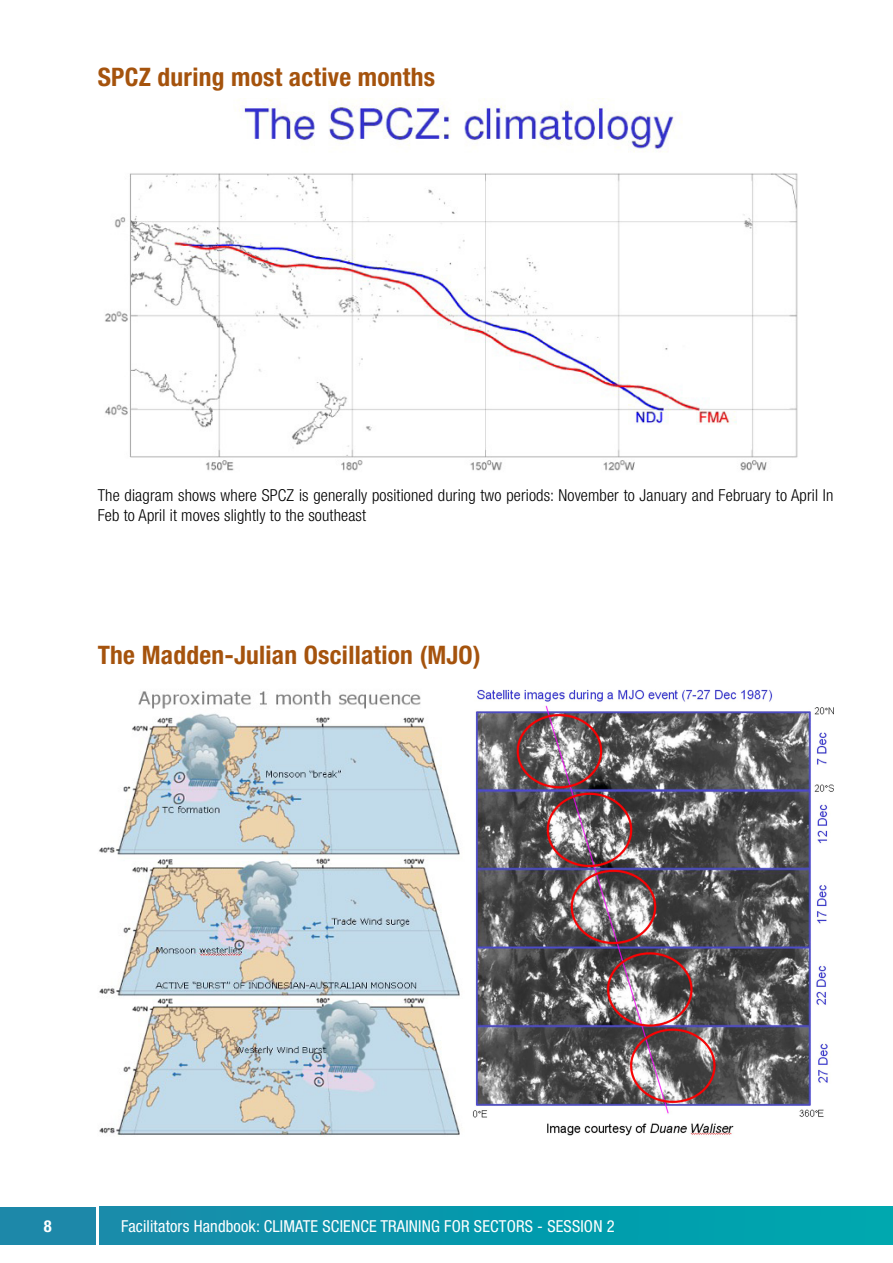
<style>
.page{position:relative;width:893px;height:1263px;background:#fff}
.page>*{position:absolute;margin:0;border:0;box-sizing:border-box;transform-origin:0 0}
.t1{font:700 condensed 25.5px "Helvetica Neue LT Pro";letter-spacing:.01em;color:#a5530d}
.t2{font:300 condensed 16.5px/19.8px "Helvetica Neue LT Pro";letter-spacing:.01em;color:#000}
.t3{font:condensed 16.5px "Helvetica Neue LT Pro";letter-spacing:.01em;color:#fff}
.t4{font:700 condensed 16.5px "Helvetica Neue LT Pro";color:#fff}
</style>
<div class="page">
<div style="left:0;top:1207px;width:96px;height:37px;background:#1d88a9"></div>
<div style="left:100px;top:1207px;width:793px;height:37px;background:linear-gradient(to right,#178baa,#00a8af)"></div>
<img style="left:105px;top:98px;width:693px;height:373px">
<img style="left:99px;top:689px;width:734px;height:447px">
<p class="t1" style="left:98px;top:62px;width:339px">SPCZ during most active months</p>
<p class="t2" style="left:98px;top:485px;width:737px">The diagram shows where SPCZ is generally positioned during two periods: November to January and February to April In<br>Feb to April it moves slightly to the southeast</p>
<p class="t1" style="left:98px;top:639px;width:384px">The Madden-Julian Oscillation (MJO)</p>
<p class="t4" style="left:44px;top:1216px;width:9px">8</p>
<p class="t3" style="left:121px;top:1216px;width:495px">Facilitators Handbook: CLIMATE SCIENCE TRAINING FOR SECTORS - SESSION 2</p>
</div>
